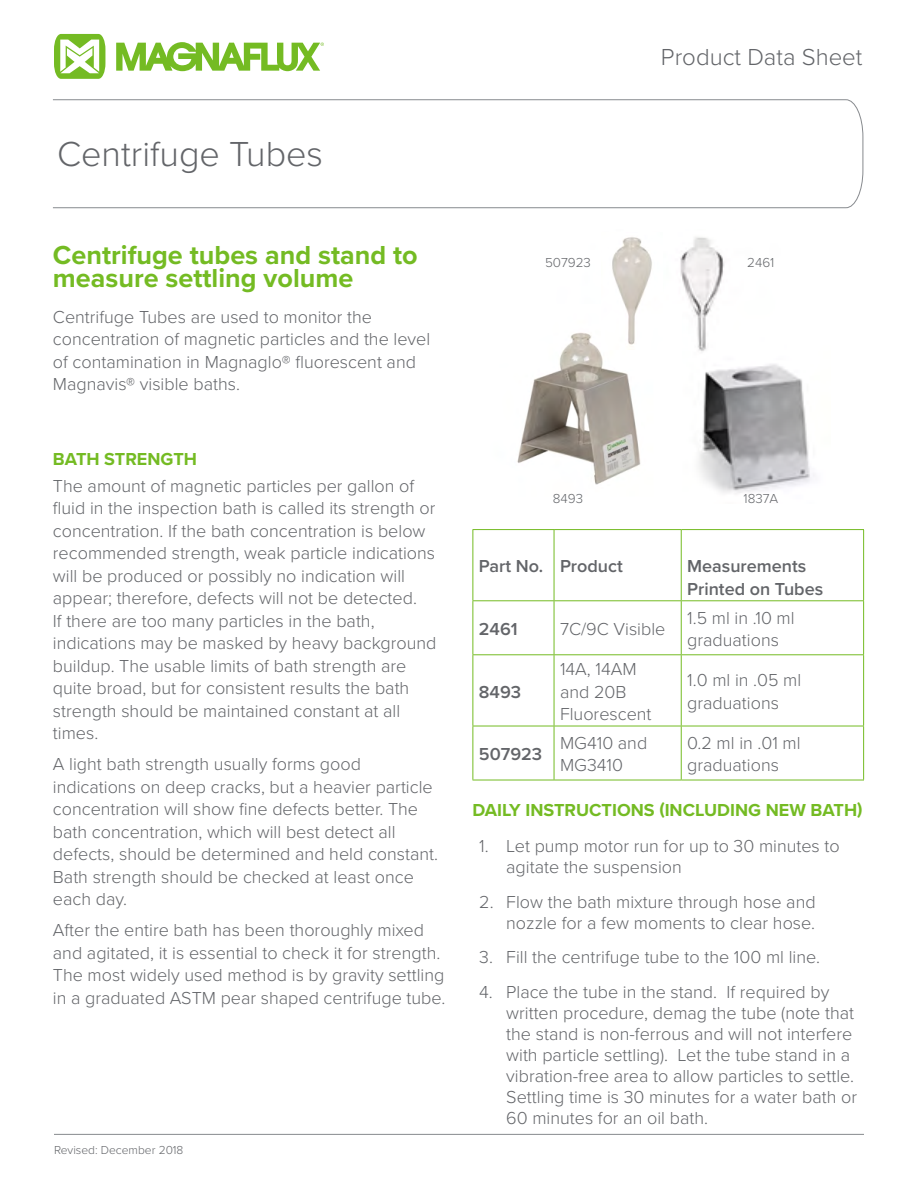
<style>
.page{position:relative;width:918px;height:1188px;background:#fff}
.page>*{position:absolute;margin:0;border:0;box-sizing:border-box;transform-origin:0 0}
.t1{font:300 36px "Proxima Nova";color:#636569}
.t2{font:700 27px/22.5px "Proxima Nova";color:#74bb23}
.t3{font:300 24px "Proxima Nova";color:#636569}
.t4{font:300 18px/22.5px "Proxima Nova";color:#636569}
.t5{font:600 18px/22.5px "Proxima Nova";color:#636569}
.t6{font:700 18px "Proxima Nova";color:#74bb23}
.t7{font:300 13.5px "Proxima Nova";color:#636569}
.t8{font:300 12px "Proxima Nova";color:#636569}
</style>
<div class="page">
<svg style="left:116px;top:42px;width:208px;height:29px"></svg>
<svg style="left:54px;top:34px;width:51px;height:45px"></svg>
<hr style="left:54px;top:1134px;width:810px;height:1px;background:#878a8e">
<svg style="left:53px;top:99px;width:811px;height:109px"></svg>
<img style="left:680px;top:237px;width:135px;height:257px">
<hr style="left:472px;top:529px;width:82px;height:1px;background:#74bb23">
<hr style="left:472px;top:530px;width:1px;height:70px;background:#74bb23">
<hr style="left:554px;top:530px;width:1px;height:70px;background:#74bb23">
<hr style="left:681px;top:530px;width:1px;height:70px;background:#74bb23">
<hr style="left:863px;top:530px;width:1px;height:70px;background:#74bb23">
<hr style="left:472px;top:600px;width:82px;height:1px;background:#74bb23">
<hr style="left:472px;top:601px;width:1px;height:53px;background:#74bb23">
<hr style="left:554px;top:600px;width:127px;height:1px;background:#74bb23">
<hr style="left:554px;top:601px;width:1px;height:53px;background:#74bb23">
<hr style="left:681px;top:600px;width:183px;height:1px;background:#74bb23">
<hr style="left:681px;top:601px;width:1px;height:53px;background:#74bb23">
<hr style="left:863px;top:601px;width:1px;height:53px;background:#74bb23">
<hr style="left:472px;top:654px;width:82px;height:1px;background:#74bb23">
<hr style="left:472px;top:655px;width:1px;height:71px;background:#74bb23">
<hr style="left:554px;top:654px;width:127px;height:1px;background:#74bb23">
<hr style="left:554px;top:655px;width:1px;height:71px;background:#74bb23">
<hr style="left:681px;top:654px;width:183px;height:1px;background:#74bb23">
<hr style="left:681px;top:655px;width:1px;height:71px;background:#74bb23">
<hr style="left:863px;top:655px;width:1px;height:71px;background:#74bb23">
<hr style="left:472px;top:726px;width:82px;height:1px;background:#74bb23">
<hr style="left:472px;top:726px;width:1px;height:54px;background:#74bb23">
<hr style="left:554px;top:726px;width:127px;height:1px;background:#74bb23">
<hr style="left:554px;top:726px;width:1px;height:54px;background:#74bb23">
<hr style="left:681px;top:726px;width:183px;height:1px;background:#74bb23">
<hr style="left:681px;top:726px;width:1px;height:54px;background:#74bb23">
<hr style="left:863px;top:726px;width:1px;height:54px;background:#74bb23">
<hr style="left:472px;top:780px;width:82px;height:1px;background:#74bb23">
<hr style="left:554px;top:780px;width:127px;height:1px;background:#74bb23">
<hr style="left:681px;top:780px;width:183px;height:1px;background:#74bb23">
<hr style="left:554px;top:529px;width:127px;height:1px;background:#74bb23">
<hr style="left:681px;top:529px;width:183px;height:1px;background:#74bb23">
<img style="left:517px;top:305px;width:165px;height:189px">
<img style="left:601px;top:237px;width:61px;height:112px">
<h3 class="t3" style="left:661px;top:39px;width:203px">Product Data Sheet</h3>
<h1 class="t1" style="left:57px;top:127px;width:268px">Centrifuge Tubes</h1>
<h2 class="t2" style="left:53px;top:243px;width:366px">Centrifuge tubes and stand to measure settling volume</h2>
<p class="t4" style="left:53px;top:305px;width:379px">Centrifuge Tubes are used to monitor the concentration of magnetic particles and the level of contamination in Magnaglo® fluorescent and Magnavis® visible baths.</p>
<p class="t6" style="left:53px;top:446px;width:146px">BATH STRENGTH</p>
<p class="t4" style="left:53px;top:474px;width:385px">The amount of magnetic particles per gallon of fluid in the inspection bath is called its strength or concentration. If the bath concentration is below recommended strength, weak particle indications will be produced or possibly no indication will appear; therefore, defects will not be detected.<br>If there are too many particles in the bath, indications may be masked by heavy background buildup. The usable limits of bath strength are quite broad, but for consistent results the bath strength should be maintained constant at all times.</p>
<p class="t4" style="left:53px;top:752px;width:387px">A light bath strength usually forms good indications on deep cracks, but a heavier particle concentration will show fine defects better. The bath concentration, which will best detect all defects, should be determined and held constant.<br>Bath strength should be checked at least once each day.</p>
<p class="t4" style="left:53px;top:918px;width:394px">After the entire bath has been thoroughly mixed and agitated, it is essential to check it for strength.<br>The most widely used method is by gravity settling in a graduated ASTM pear shaped centrifuge tube.</p>
<p class="t8" style="left:54px;top:1141px;width:131px">Revised: December 2018</p>
<p class="t7" style="left:545px;top:252px;width:47px">507923</p>
<p class="t7" style="left:747px;top:252px;width:29px">2461</p>
<p class="t7" style="left:553px;top:488px;width:32px">8493</p>
<p class="t7" style="left:744px;top:488px;width:36px">1837A</p>
<p class="t5" style="left:479px;top:555px;width:146px">Part No. Product</p>
<p class="t5" style="left:687px;top:555px;width:137px">Measurements<br>Printed on Tubes</p>
<p class="t5" style="left:479px;top:617px;width:40px">2461</p>
<p class="t4" style="left:560px;top:617px;width:107px">7C/9C Visible</p>
<p class="t4" style="left:687px;top:605px;width:109px">1.5 ml in .10 ml graduations</p>
<p class="t5" style="left:479px;top:680px;width:44px">8493</p>
<p class="t4" style="left:560px;top:657px;width:93px">14A, 14AM and 20B<br>Fluorescent</p>
<p class="t4" style="left:687px;top:668px;width:116px">1.0 ml in .05 ml graduations</p>
<p class="t5" style="left:479px;top:742px;width:65px">507923</p>
<p class="t4" style="left:560px;top:731px;width:89px">MG410 and<br>MG3410</p>
<p class="t4" style="left:687px;top:731px;width:115px">0.2 ml in .01 ml graduations</p>
<p class="t6" style="left:473px;top:797px;width:392px">DAILY INSTRUCTIONS (INCLUDING NEW BATH)</p>
<p class="t4" style="left:506px;top:835px;width:335px;line-height:21px;text-indent:-27px">1. Let pump motor run for up to 30 minutes to agitate the suspension</p>
<p class="t4" style="left:479px;top:890px;width:338px;line-height:21px;text-align:right">2. Flow the bath mixture through hose and nozzle for a few moments to clear hose.</p>
<p class="t4" style="left:479px;top:945px;width:342px">3. Fill the centrifuge tube to the 100 ml line.</p>
<p class="t4" style="left:506px;top:980px;width:352px;line-height:21px;text-indent:-27px">4. Place the tube in the stand. If required by written procedure, demag the tube (note that the stand is non-ferrous and will not interfere with particle settling). Let the tube stand in a vibration-free area to allow particles to settle.<br>Settling time is 30 minutes for a water bath or 60 minutes for an oil bath.</p>
</div>
